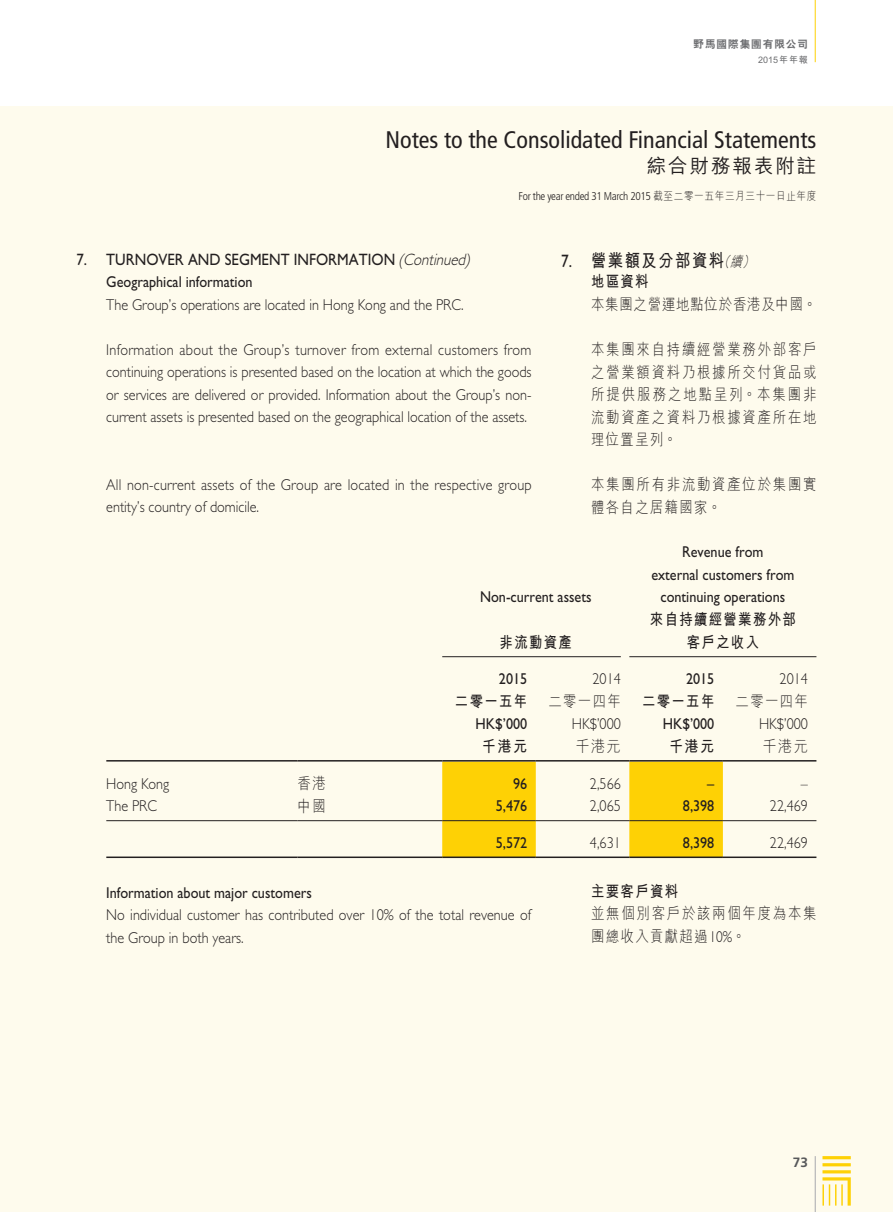
<style>
.page{position:relative;width:893px;height:1212px;background:#fff}
.page>*{position:absolute;margin:0;border:0;box-sizing:border-box;transform-origin:0 0}
.t1{font:condensed 24px "Frutiger LT Std";color:#231f20}
.t2{font:500 19.5px "M Hei HK";letter-spacing:.1em;color:#231f20}
.t3{font:700 18px "M Hei HK";letter-spacing:.1em;color:#231f20;scale:.85 1}
.t4{font:16.5px "Gill Sans Std";color:#231f20;scale:.9 1}
.t5{font:300 15.75px/22.5px "Gill Sans Std";color:#231f20;scale:.9 1}
.t6{font:15.75px/22.5px "Gill Sans Std";color:#231f20;text-align:center;scale:.9 1}
.t7{font:300 15.75px/22.5px "M Hei HK";letter-spacing:.13em;color:#231f20;scale:.85 1}
.t8{font:700 15.75px/22.5px "M Hei HK";letter-spacing:.1em;color:#231f20;text-align:center;scale:.85 1}
.t9{font:300 15.75px "M Hei HK";letter-spacing:.06em;color:#231f20;scale:.85 1}
.t10{font:700 15.75px "M Hei HK";letter-spacing:.1em;color:#231f20;scale:.9 1}
.t11{font:300 15.75px "M Hei HK";letter-spacing:.13em;color:#231f20;scale:.9 1}
.t12{font:700 13.5px "Frutiger LT Std";color:#57585a}
.t13{font:300 condensed 11.25px "Frutiger LT Std";letter-spacing:-.03em;color:#231f20}
.t14{font:800 10.5px "C Hei 2 HK";letter-spacing:.1em;color:#6c6d70}
.t15{font:700 9px "M Hei HK";letter-spacing:.05em;color:#6c6d70}
.s1{font-family:"M Hei HK";font-stretch:normal}
.s2{font-weight:300;font-style:italic}
.s3{font-family:"Gill Sans Std";font-weight:400}
.s4{font-weight:300;font-style:italic;font-size:14.25px}
.s5{font-family:"Gill Sans Std"}
</style>
<div class="page">
<div style="left:0;top:107px;width:893px;height:1105px;background:#fefbed"></div>
<hr style="left:815px;top:1156px;width:1px;height:56px;background:#a8a9ad">
<svg style="left:822px;top:1156px;width:29px;height:49px"></svg>
<hr style="left:815px;top:0;width:1px;height:62px;background:#fed105">
<svg style="left:442px;top:761px;width:281px;height:95px"></svg>
<hr style="left:442px;top:656px;width:179px;height:1px;background:#231f20">
<hr style="left:629px;top:656px;width:187px;height:1px;background:#231f20">
<hr style="left:106px;top:760px;width:192px;height:1px;background:#231f20">
<hr style="left:298px;top:760px;width:144px;height:1px;background:#231f20">
<hr style="left:442px;top:760px;width:94px;height:1px;background:#231f20">
<hr style="left:536px;top:760px;width:93px;height:1px;background:#231f20">
<hr style="left:629px;top:760px;width:94px;height:1px;background:#231f20">
<hr style="left:723px;top:760px;width:93px;height:1px;background:#231f20">
<hr style="left:106px;top:820px;width:192px;height:1px;background:#231f20">
<hr style="left:298px;top:820px;width:144px;height:1px;background:#231f20">
<hr style="left:442px;top:820px;width:94px;height:1px;background:#231f20">
<hr style="left:536px;top:820px;width:93px;height:1px;background:#231f20">
<hr style="left:629px;top:820px;width:94px;height:1px;background:#231f20">
<hr style="left:723px;top:820px;width:93px;height:1px;background:#231f20">
<hr style="left:106px;top:856px;width:192px;height:2px;background:#231f20">
<hr style="left:298px;top:856px;width:144px;height:2px;background:#231f20">
<hr style="left:442px;top:856px;width:94px;height:2px;background:#231f20">
<hr style="left:536px;top:856px;width:93px;height:2px;background:#231f20">
<hr style="left:629px;top:856px;width:94px;height:2px;background:#231f20">
<hr style="left:723px;top:856px;width:93px;height:2px;background:#231f20">
<p class="t14" style="left:693px;top:39px;width:116px">野馬國際集團有限公司</p>
<p class="t15" style="left:758px;top:53px;width:51px">2015年年報</p>
<h1 class="t1" style="left:385px;top:125px;width:432px">Notes to the Consolidated Financial Statements</h1>
<p class="t2" style="left:647px;top:152px;width:171px">綜合財務報表附註</p>
<p class="t13" style="left:519px;top:189px;width:299px">For the year ended 31 March 2015 <span class="s1">截至二零一五年三月三十一日止年度</span></p>
<p class="t4" style="left:77px;top:250px;width:443px">7. TURNOVER AND SEGMENT INFORMATION <span class="s2">(Continued)</span></p>
<p class="t6" style="left:106px;top:271px;width:164px">Geographical information</p>
<p class="t5" style="left:106px;top:293px;width:398px">The Group’s operations are located in Hong Kong and the PRC.</p>
<p class="t5" style="left:106px;top:338px;width:474px;text-align:justify">Information about the Group’s turnover from external customers from continuing operations is presented based on the location at which the goods or services are delivered or provided. Information about the Group’s non&shy;current assets is presented based on the geographical location of the assets.</p>
<p class="t5" style="left:106px;top:473px;width:474px">All non-current assets of the Group are located in the respective group entity’s country of domicile.</p>
<p class="t3" style="left:561px;top:247px;width:232px"><span class="s3">7.</span> 營業額及分部資料<span class="s4">（續）</span></p>
<p class="t8" style="left:591px;top:269px;width:69px">地區資料</p>
<p class="t9" style="left:591px;top:296px;width:267px">本集團之營運地點位於香港及中國。</p>
<p class="t7" style="left:591px;top:338px;width:267px;text-align:justify">本集團來自持續經營業務外部客戶之營業額資料乃根據所交付貨品或所提供服務之地點呈列。本集團非流動資產之資料乃根據資產所在地理位置呈列。</p>
<p class="t7" style="left:591px;top:473px;width:267px">本集團所有非流動資產位於集團實體各自之居籍國家。</p>
<p class="t6" style="left:480px;top:586px;width:125px">Non-current assets</p>
<p class="t8" style="left:500px;top:629px;width:87px">非流動資產</p>
<p class="t6" style="left:651px;top:541px;width:161px">Revenue from<br>external customers from continuing operations</p>
<p class="t8" style="left:650px;top:607px;width:173px">來自持續經營業務外部客戶之收入</p>
<p class="t6" style="left:499px;top:668px;width:33px">2015</p>
<p class="t5" style="left:592px;top:668px;width:33px">2014</p>
<p class="t6" style="left:686px;top:668px;width:33px">2015</p>
<p class="t5" style="left:780px;top:668px;width:33px">2014</p>
<p class="t8" style="left:455px;top:689px;width:87px">二零一五年</p>
<p class="t7" style="left:548px;top:690px;width:87px">二零一四年</p>
<p class="t8" style="left:642px;top:689px;width:87px">二零一五年</p>
<p class="t7" style="left:736px;top:690px;width:87px">二零一四年</p>
<p class="t6" style="left:476px;top:713px;width:59px">HK$’000</p>
<p class="t5" style="left:572px;top:713px;width:56px">HK$’000</p>
<p class="t6" style="left:663px;top:713px;width:59px">HK$’000</p>
<p class="t5" style="left:759px;top:713px;width:56px">HK$’000</p>
<p class="t10" style="left:482px;top:735px;width:52px">千港元</p>
<p class="t11" style="left:575px;top:738px;width:52px">千港元</p>
<p class="t10" style="left:669px;top:735px;width:52px">千港元</p>
<p class="t11" style="left:762px;top:738px;width:52px">千港元</p>
<p class="t5" style="left:106px;top:772px;width:72px">Hong Kong</p>
<p class="t7" style="left:298px;top:772px;width:35px">香港</p>
<p class="t6" style="left:513px;top:772px;width:17px">96</p>
<p class="t5" style="left:590px;top:772px;width:36px">2,566</p>
<p class="t6" style="left:707px;top:772px;width:9px">–</p>
<p class="t5" style="left:801px;top:772px;width:9px">–</p>
<p class="t5" style="left:106px;top:795px;width:58px">The PRC</p>
<p class="t7" style="left:298px;top:794px;width:35px">中國</p>
<p class="t6" style="left:496px;top:795px;width:36px">5,476</p>
<p class="t5" style="left:590px;top:795px;width:36px">2,065</p>
<p class="t6" style="left:683px;top:795px;width:36px">8,398</p>
<p class="t5" style="left:770px;top:795px;width:44px">22,469</p>
<p class="t6" style="left:496px;top:832px;width:36px">5,572</p>
<p class="t5" style="left:590px;top:832px;width:36px">4,631</p>
<p class="t6" style="left:683px;top:832px;width:36px">8,398</p>
<p class="t5" style="left:770px;top:832px;width:44px">22,469</p>
<p class="t6" style="left:106px;top:881px;width:230px">Information about major customers</p>
<p class="t5" style="left:106px;top:904px;width:474px">No individual customer has contributed over 10% of the total revenue of the Group in both years.</p>
<p class="t8" style="left:591px;top:878px;width:104px">主要客戶資料</p>
<p class="t7" style="left:591px;top:902px;width:267px">並無個別客戶於該兩個年度為本集團總收入貢獻超過<span class="s5">10%</span>。</p>
<p class="t12" style="left:793px;top:1154px;width:17px">73</p>
</div>
